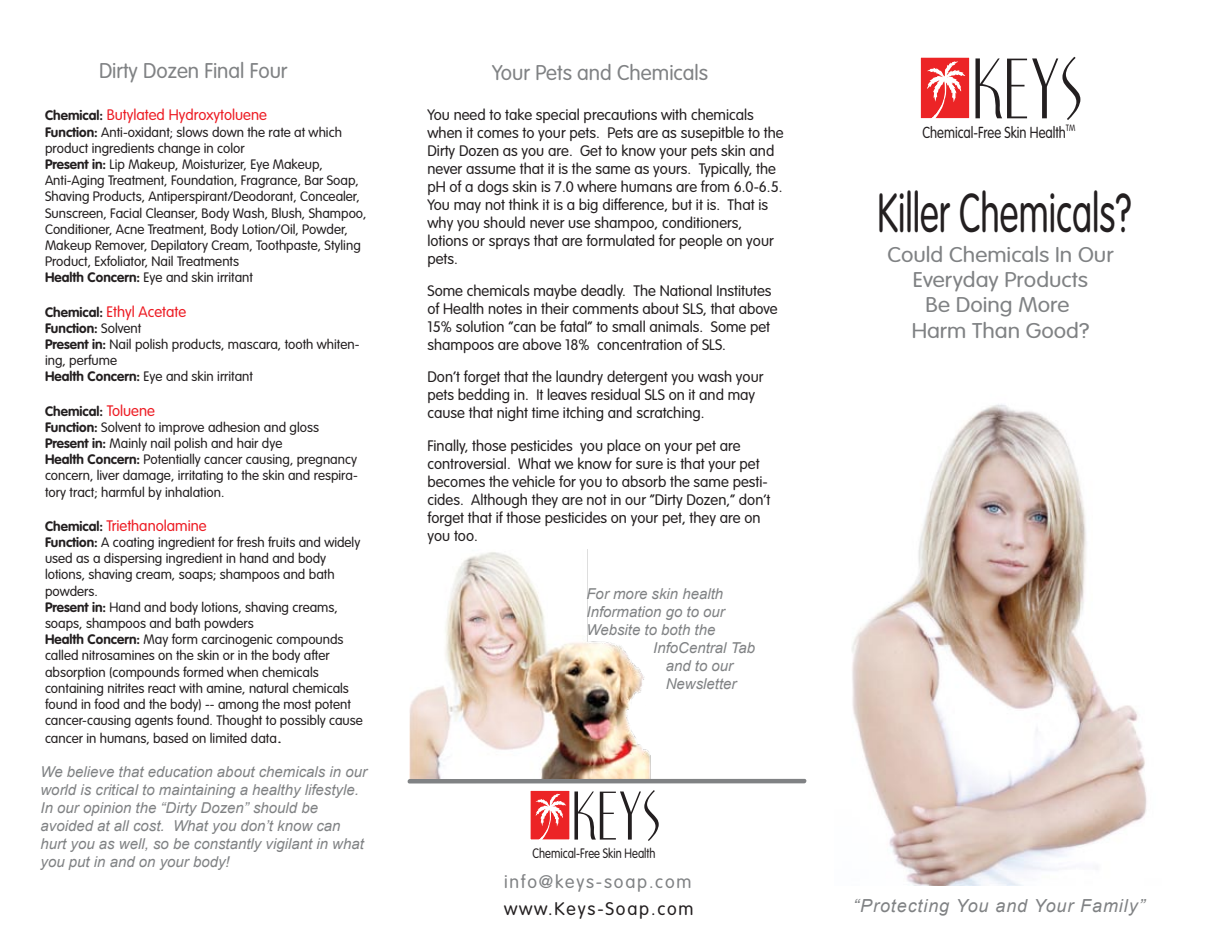
<style>
.page{position:relative;width:1215px;height:945px;background:#fff}
.page>*{position:absolute;margin:0;border:0;box-sizing:border-box;transform-origin:0 0}
.t1{font:74.7px "Nite Club";color:#231f20}
.t2{font:60px "Nite Club";color:#231f20}
.t3{font:300 54px "VAG Rounded";color:#231f20;scale:.67 1}
.t4{font:300 21px/25.2px "VAG Rounded";color:#808284;text-align:center;scale:1.1 1}
.t5{font:300 21px "VAG Rounded";color:#808284}
.t6{font:italic 18px "Arial";letter-spacing:.05em;color:#808284}
.t7{font:300 18px "VAG Rounded";letter-spacing:.1em;color:#808284}
.t8{font:300 18px "VAG Rounded";letter-spacing:.1em;color:#231f20}
.t9{font:300 15.75px "VAG Rounded";color:#231f20;scale:.83 1}
.t10{font:300 15px/18px "VAG Rounded";color:#231f20}
.t11{font:italic 15px/18px "Arial";color:#808284}
.t12{font:300 15px "VAG Rounded";color:#ed1c24}
.t13{font:300 13.5px/16.2px "VAG Rounded";color:#231f20}
.t14{font:300 13.5px "VAG Rounded";color:#231f20;scale:.83 1}
.t15{font:300 9px "VAG Rounded";color:#231f20;scale:.83 1}
.s1{font-weight:700;font-size:13.5px;color:#231f20}
.s2{font-weight:700}
.s3{font-size:15px;color:#ed1c24}
.s4{font-size:15px}
</style>
<div class="page">
<img style="left:852px;top:404px;width:295px;height:481px">
<svg style="left:922px;top:58px;width:46px;height:59px"></svg>
<div style="left:920px;top:56px;width:50px;height:63px;border:1px solid #fff"></div>
<img style="left:410px;top:549px;width:241px;height:230px">
<svg style="left:532px;top:792px;width:36px;height:47px;background:#ef5253"></svg>
<div style="left:530px;top:790px;width:40px;height:51px;border:1px solid #fff"></div>
<svg style="left:407px;top:779px;width:400px;height:5px;background:#8e9092"></svg>
<h3 class="t5" style="left:99px;top:59px;width:190px">Dirty Dozen Final Four</h3>
<h3 class="t5" style="left:492px;top:60px;width:218px">Your Pets and Chemicals</h3>
<p class="t10" style="left:428px;top:105px;width:358px">You need to take special precautions with chemicals when it comes to your pets. Pets are as susepitble to the Dirty Dozen as you are. Get to know your pets skin and never assume that it is the same as yours. Typically, the pH of a dogs skin is 7.0 where humans are from 6.0-6.5.<br>You may not think it is a big difference, but it is. That is why you should never use shampoo, conditioners, lotions or sprays that are formulated for people on your pets.</p>
<p class="t10" style="left:428px;top:282px;width:352px">Some chemicals maybe deadly. The National Institutes of Health notes in their comments about SLS, that above 15% solution “can be fatal” to small animals. Some pet shampoos are above 18% concentration of SLS.</p>
<p class="t10" style="left:428px;top:368px;width:337px">Don’t forget that the laundry detergent you wash your pets bedding in. It leaves residual SLS on it and may cause that night time itching and scratching.</p>
<p class="t10" style="left:428px;top:436px;width:344px">Finally, those pesticides you place on your pet are controversial. What we know for sure is that your pet becomes the vehicle for you to absorb the same pesti&shy;cides. Although they are not in our “Dirty Dozen,” don’t forget that if those pesticides on your pet, they are on you too.</p>
<p class="t12" style="left:45px;top:107px;width:223px"><span class="s1">Chemical:</span> Butylated Hydroxytoluene</p>
<p class="t13" style="left:45px;top:124px;width:323px"><span class="s2">Function:</span> Anti-oxidant; slows down the rate at which product ingredients change in color<br><span class="s2">Present in:</span> Lip Makeup, Moisturizer, Eye Makeup, Anti-Aging Treatment, Foundation, Fragrance, Bar Soap, Shaving Products, Antiperspirant/Deodorant, Concealer, Sunscreen, Facial Cleanser, Body Wash, Blush, Shampoo, Conditioner, Acne Treatment, Body Lotion/Oil, Powder, Makeup Remover, Depilatory Cream, Toothpaste, Styling Product, Exfoliator, Nail Treatments<br><span class="s2">Health Concern:</span> Eye and skin irritant</p>
<p class="t12" style="left:45px;top:303px;width:143px"><span class="s1">Chemical:</span> Ethyl Acetate</p>
<p class="t13" style="left:45px;top:320px;width:316px"><span class="s2">Function:</span> Solvent<br><span class="s2">Present in:</span> Nail polish products, mascara, tooth whiten&shy;ing, perfume<br><span class="s2">Health Concern:</span> Eye and skin irritant</p>
<p class="t13" style="left:45px;top:403px;width:314px"><span class="s2">Chemical:</span> <span class="s3">Toluene<br></span><span class="s2">Function:</span> Solvent to improve adhesion and gloss <span class="s2">Present in:</span> Mainly nail polish and hair dye<br><span class="s2">Health Concern:</span> Potentially cancer causing, pregnancy concern, liver damage, irritating to the skin and respira&shy;tory tract; harmful by inhalation.</p>
<p class="t12" style="left:45px;top:517px;width:163px"><span class="s1">Chemical:</span> Triethanolamine</p>
<p class="t13" style="left:45px;top:534px;width:319px"><span class="s2">Function:</span> A coating ingredient for fresh fruits and widely used as a dispersing ingredient in hand and body lotions, shaving cream, soaps; shampoos and bath powders.<br><span class="s2">Present in:</span> Hand and body lotions, shaving creams, soaps, shampoos and bath powders<br><span class="s2">Health Concern:</span> May form carcinogenic compounds called nitrosamines on the skin or in the body after absorption (compounds formed when chemicals containing nitrites react with amine, natural chemicals found in food and the body) -- among the most potent cancer-causing agents found. Thought to possibly cause</p>
<p class="t13" style="left:45px;top:730px;width:239px">cancer in humans, based on limited data<span class="s4">.</span></p>
<p class="t11" style="left:586px;top:584px;width:138px">For more skin health</p>
<p class="t11" style="left:586px;top:602px;width:140px">Information go to our</p>
<p class="t11" style="left:586px;top:620px;width:130px">Website to both the</p>
<p class="t11" style="left:653px;top:638px;width:103px">InfoCentral Tab</p>
<p class="t11" style="left:666px;top:656px;width:69px">and to our</p>
<p class="t11" style="left:666px;top:674px;width:72px">Newsletter</p>
<p class="t11" style="left:40px;top:763px;width:328px">We believe that education about chemicals in our world is critical to maintaining a healthy lifestyle.<br>In our opinion the “Dirty Dozen” should be avoided at all cost. What you don’t know can hurt you as well, so be constantly vigilant in what you put in and on your body!</p>
<h2 class="t2" style="left:574px;top:784px;width:90px">KEYS</h2>
<p class="t14" style="left:532px;top:846px;width:150px">Chemical-Free Skin Health</p>
<h3 class="t7" style="left:504px;top:871px;width:189px">info@keys-soap.com</h3>
<h3 class="t8" style="left:504px;top:898px;width:191px">www.Keys-Soap.com</h3>
<h1 class="t1" style="left:975px;top:49px;width:112px">KEYS</h1>
<p class="t9" style="left:922px;top:123px;width:174px">Chemical-Free Skin Health</p>
<p class="t15" style="left:1066px;top:122px;width:13px">TM</p>
<h3 class="t3" style="left:878px;top:182px;width:380px">Killer Chemicals?</h3>
<h3 class="t4" style="left:887px;top:242px;width:207px">Could Chemicals In Our<br>Everyday Products<br>Be Doing More<br>Harm Than Good?</h3>
<h3 class="t6" style="left:853px;top:895px;width:293px">“Protecting You and Your Family”</h3>
</div>
